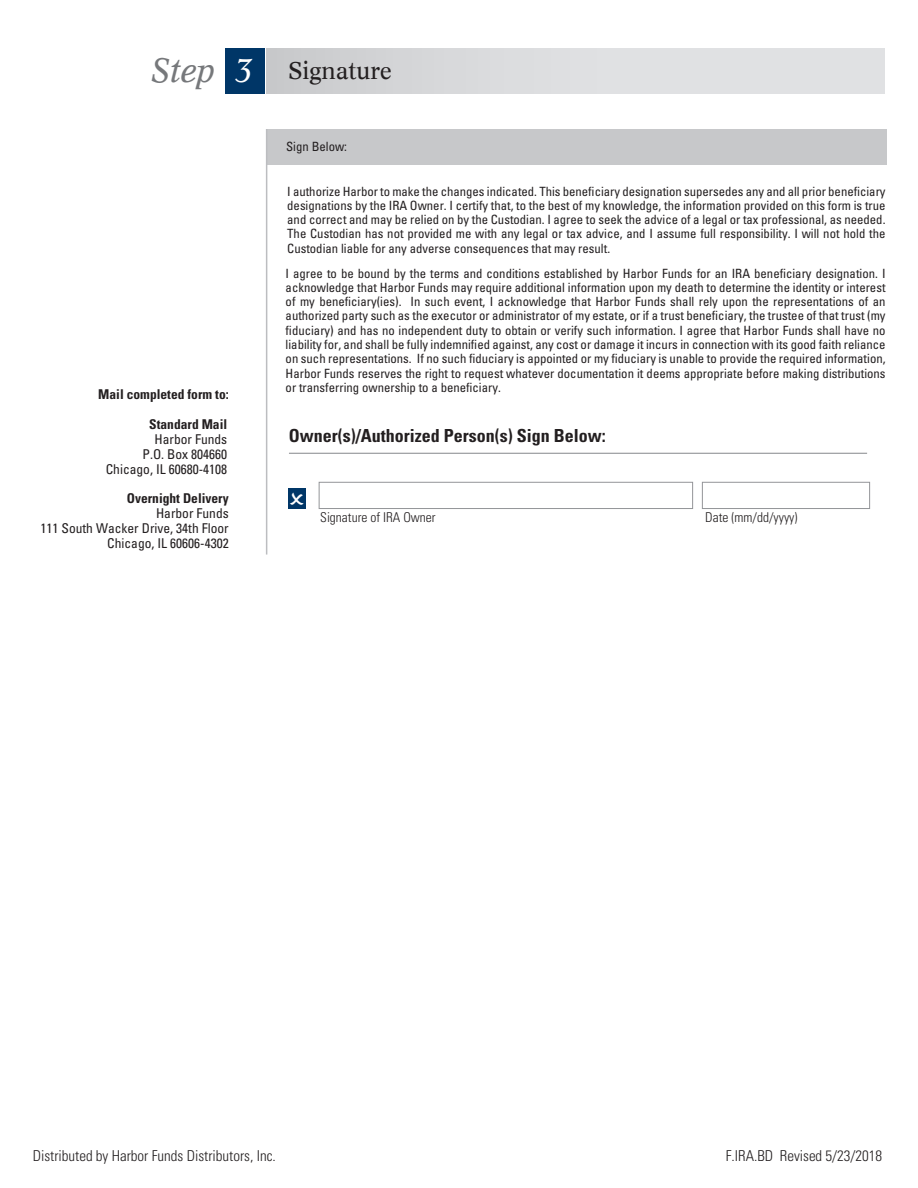
<style>
.page{position:relative;width:918px;height:1188px;background:#fff}
.page>*{position:absolute;margin:0;border:0;box-sizing:border-box;transform-origin:0 0}
.t1{font:24px "Concorde BQ";color:#231f20}
.t2{font:700 condensed 18px "Univers LT Std";color:#231f20}
.t3{font:300 condensed 15px "Univers LT Std";color:#231f20}
.t4{font:condensed 13.5px/15px "Univers LT Std";color:#231f20;text-align:right}
.t5{font:700 condensed 13.5px "Univers LT Std";color:#231f20}
.t6{font:300 condensed 13.5px "Univers LT Std";color:#231f20}
.t7{font:condensed 12.75px/14.2px "Univers LT Std";color:#231f20;text-align:justify}
.s1{font-style:italic;font-size:33px;color:#76787b}
.s2{font-style:italic;font-size:33px;color:#fff}
</style>
<div class="page">
<div style="left:266px;top:129px;width:620px;height:35px;background:#c7c8ca"></div>
<div style="left:267px;top:48px;width:617px;height:46px;background:linear-gradient(to right,#cfd0d2,#e6e7e9)"></div>
<div style="left:225px;top:48px;width:39px;height:46px;background:#003667"></div>
<hr style="left:266px;top:129px;width:1px;height:426px;background:#bcbdc0">
<div style="left:702px;top:482px;width:168px;height:27px;background:#fff;border:1px solid #939598"></div>
<div style="left:319px;top:482px;width:374px;height:27px;background:#fff;border:1px solid #939598"></div>
<div style="left:288px;top:489px;width:17px;height:20px;background:#003667"></div>
<hr style="left:289px;top:453px;width:578px;height:1px;background:#939598">
<h1 class="t1" style="left:152px;top:57px;width:242px"><span class="s1">Step</span> <span class="s2">3</span> Signature</h1>
<p class="t5" style="left:98px;top:386px;width:132px">Mail completed form to:</p>
<p class="t5" style="left:149px;top:416px;width:80px">Standard Mail</p>
<p class="t4" style="left:106px;top:431px;width:123px">Harbor Funds<br>P.O. Box 804660<br>Chicago, IL 60680-4108</p>
<p class="t5" style="left:127px;top:490px;width:103px">Overnight Delivery</p>
<p class="t4" style="left:41px;top:505px;width:190px">Harbor Funds<br>111 South Wacker Drive, 34th Floor<br>Chicago, IL 60606-4302</p>
<p class="t7" style="left:286px;top:139px;width:62px">Sign Below:</p>
<p class="t7" style="left:287px;top:184px;width:600px">I authorize Harbor to make the changes indicated. This beneficiary designation supersedes any and all prior beneficiary designations by the IRA Owner. I certify that, to the best of my knowledge, the information provided on this form is true and correct and may be relied on by the Custodian. I agree to seek the advice of a legal or tax professional, as needed.<br>The Custodian has not provided me with any legal or tax advice, and I assume full responsibility. I will not hold the Custodian liable for any adverse consequences that may result.</p>
<p class="t7" style="left:286px;top:266px;width:602px">I agree to be bound by the terms and conditions established by Harbor Funds for an IRA beneficiary designation. I acknowledge that Harbor Funds may require additional information upon my death to determine the identity or interest of my beneficiary(ies). In such event, I acknowledge that Harbor Funds shall rely upon the representations of an authorized party such as the executor or administrator of my estate, or if a trust beneficiary, the trustee of that trust (my fiduciary) and has no independent duty to obtain or verify such information. I agree that Harbor Funds shall have no liability for, and shall be fully indemnified against, any cost or damage it incurs in connection with its good faith reliance on such representations. If no such fiduciary is appointed or my fiduciary is unable to provide the required information, Harbor Funds reserves the right to request whatever documentation it deems appropriate before making distributions or transferring ownership to a beneficiary.</p>
<h2 class="t2" style="left:289px;top:424px;width:318px">Owner(s)/Authorized Person(s) Sign Below:</h2>
<p class="t6" style="left:320px;top:509px;width:117px">Signature of IRA Owner</p>
<p class="t6" style="left:705px;top:509px;width:94px">Date (mm/dd/yyyy)</p>
<p class="t3" style="left:33px;top:1146px;width:245px">Distributed by Harbor Funds Distributors, Inc.</p>
<p class="t3" style="left:726px;top:1146px;width:158px">F.IRA.BD Revised 5/23/2018</p>
</div>
